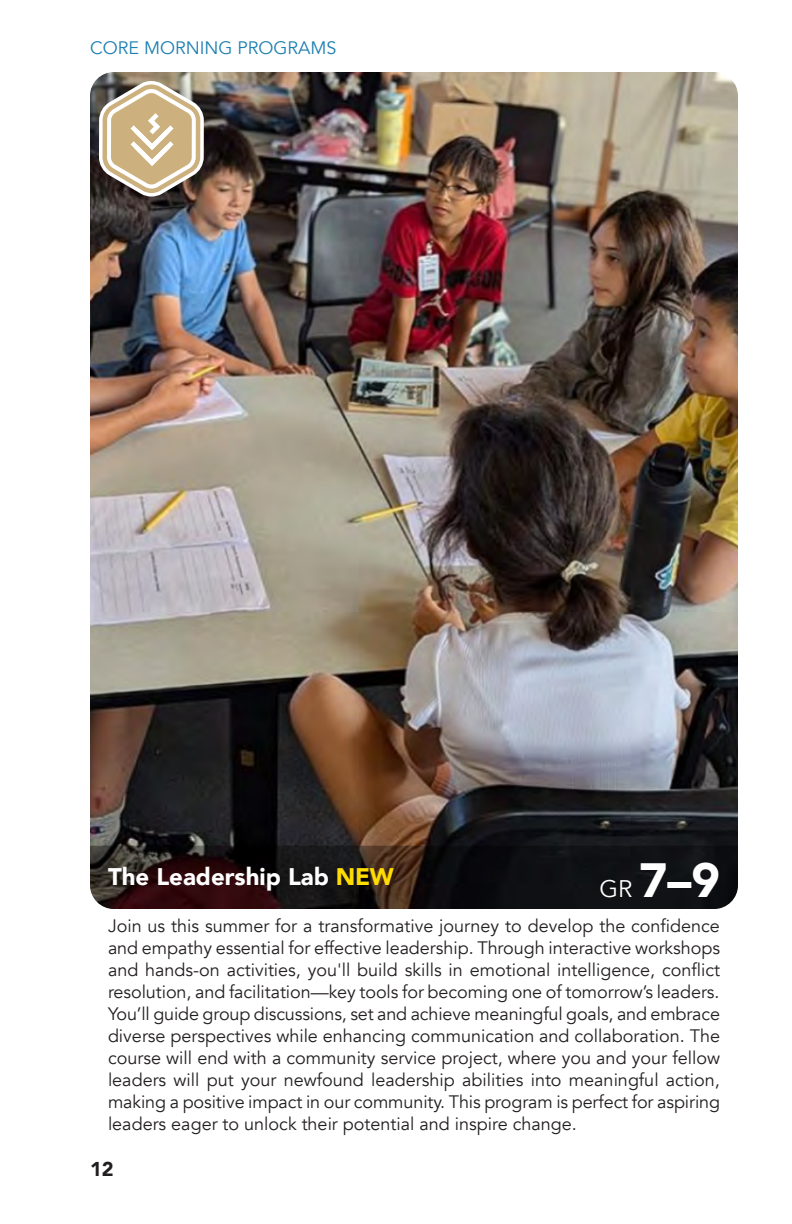
<style>
.page{position:relative;width:792px;height:1224px;background:#fff}
.page>*{position:absolute;margin:0;border:0;box-sizing:border-box;transform-origin:0 0}
.t1{font:900 48px "Avenir";color:#fff}
.Course_Heading{font:900 24px "Avenir";color:#fff}
.t2{font:900 20px "Avenir";color:#231f20}
.Body-Gotham_8_11{font:18px/22px "Avenir";color:#231f20}
.t3{font:18px "Avenir";color:#1e80b1}
.s1{color:#ffdc01}
.s2{font-weight:400;font-size:24px}
</style>
<div class="page">
<img style="left:90px;top:72px;width:648px;height:774px">
<svg style="left:90px;top:846px;width:648px;height:63px;background:#1c1415"></svg>
<svg style="left:99px;top:81px;width:105px;height:116px"></svg>
<p class="t3" style="left:90px;top:37px;width:248px">CORE MORNING PROGRAMS</p>
<p class="Course_Heading" style="left:108px;top:856px;width:287px">The Leadership Lab <span class="s1">NEW</span></p>
<p class="t1" style="left:600px;top:839px;width:122px"><span class="s2">GR</span> 7–9</p>
<p class="Body-Gotham_8_11" style="left:108px;top:915px;width:614px">Join us this summer for a transformative journey to develop the confidence and empathy essential for effective leadership. Through interactive workshops and hands-on activities, you'll build skills in emotional intelligence, conflict resolution, and facilitation—key tools for becoming one of tomorrow’s leaders.<br>You’ll guide group discussions, set and achieve meaningful goals, and embrace diverse perspectives while enhancing communication and collaboration. The course will end with a community service project, where you and your fellow leaders will put your newfound leadership abilities into meaningful action, making a positive impact in our community. This program is perfect for aspiring leaders eager to unlock their potential and inspire change.</p>
<p class="t2" style="left:90px;top:1152px;width:25px">12</p>
</div>
